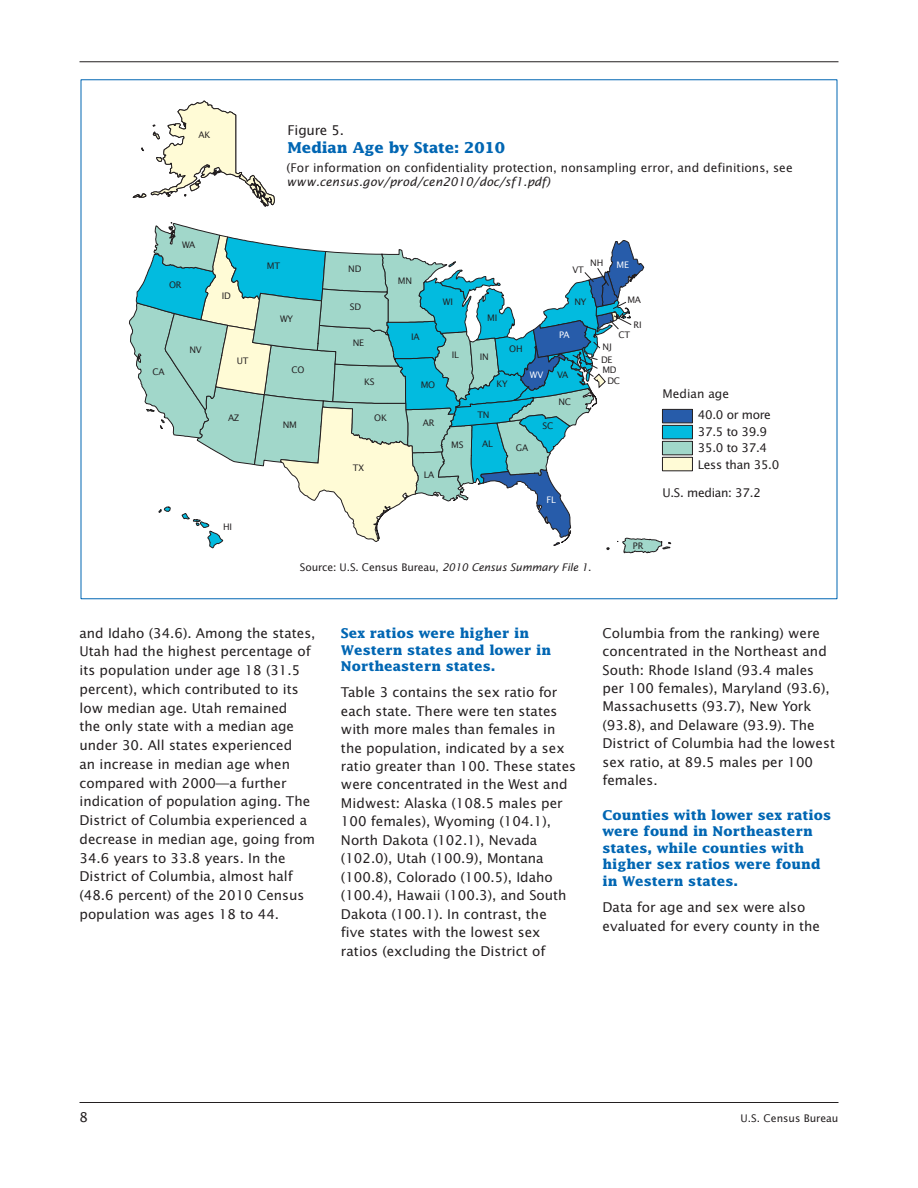
<style>
.page{position:relative;width:918px;height:1188px;background:#fff}
.page>*{position:absolute;margin:0;border:0;box-sizing:border-box;transform-origin:0 0}
.t1{font:700 15px "Lucida";letter-spacing:-.01em;color:#0166b3}
.body_text{font:13.5px/18.5px "Lucida Sans";color:#231f20}
.subhead2{font:700 13.5px/16.5px "Lucida";color:#0166b3}
.t2{font:12px/21.5px "Lucida Sans";color:#231f20}
.t3{font:12px/16.5px "Lucida Sans";letter-spacing:-.025em;color:#231f20}
.t4{font:10.5px "Lucida Sans";letter-spacing:-.01em;color:#231f20}
.t5{font:9px/9.8px "Lucida Sans";letter-spacing:-.025em;color:#231f20}
.t6{font:9px "Lucida Sans";letter-spacing:-.025em;color:#fff}
.s1{font-style:italic}
</style>
<div class="page">
<hr style="left:80px;top:1102px;width:758px;height:1px;background:#231f20">
<hr style="left:80px;top:61px;width:758px;height:1px;background:#231f20">
<svg style="left:132px;top:101px;width:143px;height:106px"></svg>
<div style="left:662px;top:409px;width:31px;height:14px;background:#275caa;border:1px solid #231f20"></div>
<div style="left:662px;top:425px;width:31px;height:14px;background:#02bbdf;border:1px solid #231f20"></div>
<div style="left:662px;top:441px;width:31px;height:14px;background:#a1d7ca;border:1px solid #231f20"></div>
<div style="left:662px;top:457px;width:31px;height:14px;background:#fffbd6;border:1px solid #231f20"></div>
<svg style="left:129px;top:222px;width:542px;height:332px"></svg>
<p class="t5" style="left:199px;top:130px;width:13px">AK</p>
<p class="t5" style="left:182px;top:240px;width:15px">WA</p>
<p class="body_text" style="left:288px;top:121px;width:58px">Figure 5.</p>
<p class="t1" style="left:288px;top:138px;width:219px">Median Age by State: 2010</p>
<p class="t2" style="left:287px;top:162px;width:508px;line-height:13.5px">(For information on confidentiality protection, nonsampling error, and definitions, see <span class="s1">www.census.gov/prod/cen2010/doc/sf1.pdf)</span></p>
<p class="t5" style="left:169px;top:280px;width:14px">OR</p>
<p class="t5" style="left:189px;top:345px;width:14px">NV</p>
<p class="t5" style="left:222px;top:291px;width:11px">ID</p>
<p class="t5" style="left:237px;top:356px;width:13px">UT</p>
<p class="t5" style="left:267px;top:261px;width:15px">MT</p>
<p class="t5" style="left:280px;top:314px;width:15px">WY</p>
<p class="t5" style="left:153px;top:368px;width:14px">CA</p>
<p class="t5" style="left:291px;top:365px;width:14px">CO</p>
<p class="t5" style="left:348px;top:264px;width:15px">ND</p>
<p class="t5" style="left:350px;top:302px;width:13px">SD</p>
<p class="t5" style="left:353px;top:338px;width:13px">NE</p>
<p class="t5" style="left:364px;top:377px;width:12px">KS</p>
<p class="t5" style="left:398px;top:276px;width:16px">MN</p>
<p class="t5" style="left:411px;top:332px;width:10px">IA</p>
<p class="t5" style="left:421px;top:380px;width:16px">MO</p>
<p class="t5" style="left:590px;top:258px;width:15px">NH</p>
<p class="t5" style="left:572px;top:265px;width:13px">VT</p>
<p class="t5" style="left:443px;top:297px;width:12px">WI</p>
<p class="t5" style="left:575px;top:297px;width:14px">NY</p>
<p class="t6" style="left:559px;top:330px;width:12px">PA</p>
<p class="t5" style="left:487px;top:313px;width:12px">MI</p>
<p class="t6" style="left:617px;top:259px;width:14px">ME</p>
<p class="t5" style="left:627px;top:295px;width:15px">MA</p>
<p class="t5" style="left:618px;top:330px;width:13px">CT</p>
<p class="t5" style="left:634px;top:320px;width:10px">RI</p>
<p class="t5" style="left:452px;top:350px;width:9px">IL</p>
<p class="t5" style="left:480px;top:352px;width:11px">IN</p>
<p class="t5" style="left:509px;top:344px;width:15px">OH</p>
<p class="t5" style="left:496px;top:379px;width:13px">KY</p>
<p class="t6" style="left:530px;top:370px;width:15px">WV</p>
<p class="t5" style="left:557px;top:370px;width:13px">VA</p>
<p class="t5" style="left:603px;top:342px;width:11px">NJ</p>
<p class="t5" style="left:601px;top:355px;width:17px">DE<br>MD</p>
<p class="t5" style="left:607px;top:376px;width:14px">DC</p>
<p class="t5" style="left:558px;top:397px;width:14px">NC</p>
<p class="t5" style="left:228px;top:413px;width:13px">AZ</p>
<p class="t5" style="left:283px;top:420px;width:16px">NM</p>
<p class="t5" style="left:374px;top:413px;width:14px">OK</p>
<p class="t5" style="left:423px;top:418px;width:13px">AR</p>
<p class="t5" style="left:478px;top:410px;width:14px">TN</p>
<p class="t5" style="left:542px;top:421px;width:12px">SC</p>
<p class="t5" style="left:451px;top:440px;width:14px">MS</p>
<p class="t5" style="left:482px;top:439px;width:12px">AL</p>
<p class="t5" style="left:516px;top:443px;width:14px">GA</p>
<p class="t5" style="left:353px;top:463px;width:13px">TX</p>
<p class="t5" style="left:424px;top:470px;width:12px">LA</p>
<p class="t6" style="left:546px;top:495px;width:11px">FL</p>
<p class="t5" style="left:223px;top:522px;width:10px">HI</p>
<p class="t5" style="left:633px;top:541px;width:12px">PR</p>
<p class="t4" style="left:300px;top:561px;width:293px">Source: U.S. Census Bureau, <span class="s1">2010 Census Summary File 1</span>.</p>
<p class="t2" style="left:698px;top:383px;width:75px;text-indent:-35px">Median age<br>40.0 or more</p>
<p class="t3" style="left:698px;top:424px;width:83px">37.5 to 39.9<br>35.0 to 37.4<br>Less than 35.0</p>
<p class="t3" style="left:662px;top:485px;width:100px">U.S. median: 37.2</p>
<p class="body_text" style="left:80px;top:624px;width:238px">and Idaho (34.6). Among the states,<br>Utah had the highest percentage of its population under age 18 (31.5 percent), which contributed to its low median age. Utah remained<br>the only state with a median age under 30. All states experienced<br>an increase in median age when compared with 2000—a further indication of population aging. The<br>District of Columbia experienced a decrease in median age, going from<br>34.6 years to 33.8 years. In the<br>District of Columbia, almost half (48.6 percent) of the 2010 Census population was ages 18 to 44.</p>
<p class="subhead2" style="left:341px;top:625px;width:212px">Sex ratios were higher in<br>Western states and lower in<br>Northeastern states.</p>
<p class="body_text" style="left:341px;top:683px;width:237px">Table 3 contains the sex ratio for each state. There were ten states with more males than females in the population, indicated by a sex ratio greater than 100. These states were concentrated in the West and<br>Midwest: Alaska (108.5 males per<br>100 females), Wyoming (104.1),<br>North Dakota (102.1), Nevada (102.0), Utah (100.9), Montana (100.8), Colorado (100.5), Idaho (100.4), Hawaii (100.3), and South<br>Dakota (100.1). In contrast, the<br>five states with the lowest sex ratios (excluding the District of</p>
<p class="body_text" style="left:603px;top:624px;width:234px">Columbia from the ranking) were concentrated in the Northeast and<br>South: Rhode Island (93.4 males per 100 females), Maryland (93.6),<br>Massachusetts (93.7), New York (93.8), and Delaware (93.9). The<br>District of Columbia had the lowest sex ratio, at 89.5 males per 100 females.</p>
<p class="subhead2" style="left:603px;top:806px;width:230px">Counties with lower sex ratios were found in Northeastern states, while counties with higher sex ratios were found in Western states.</p>
<p class="body_text" style="left:603px;top:898px;width:219px">Data for age and sex were also evaluated for every county in the</p>
<p class="body_text" style="left:80px;top:1108px;width:10px">8</p>
<p class="t4" style="left:741px;top:1112px;width:99px">U.S. Census Bureau</p>
</div>
